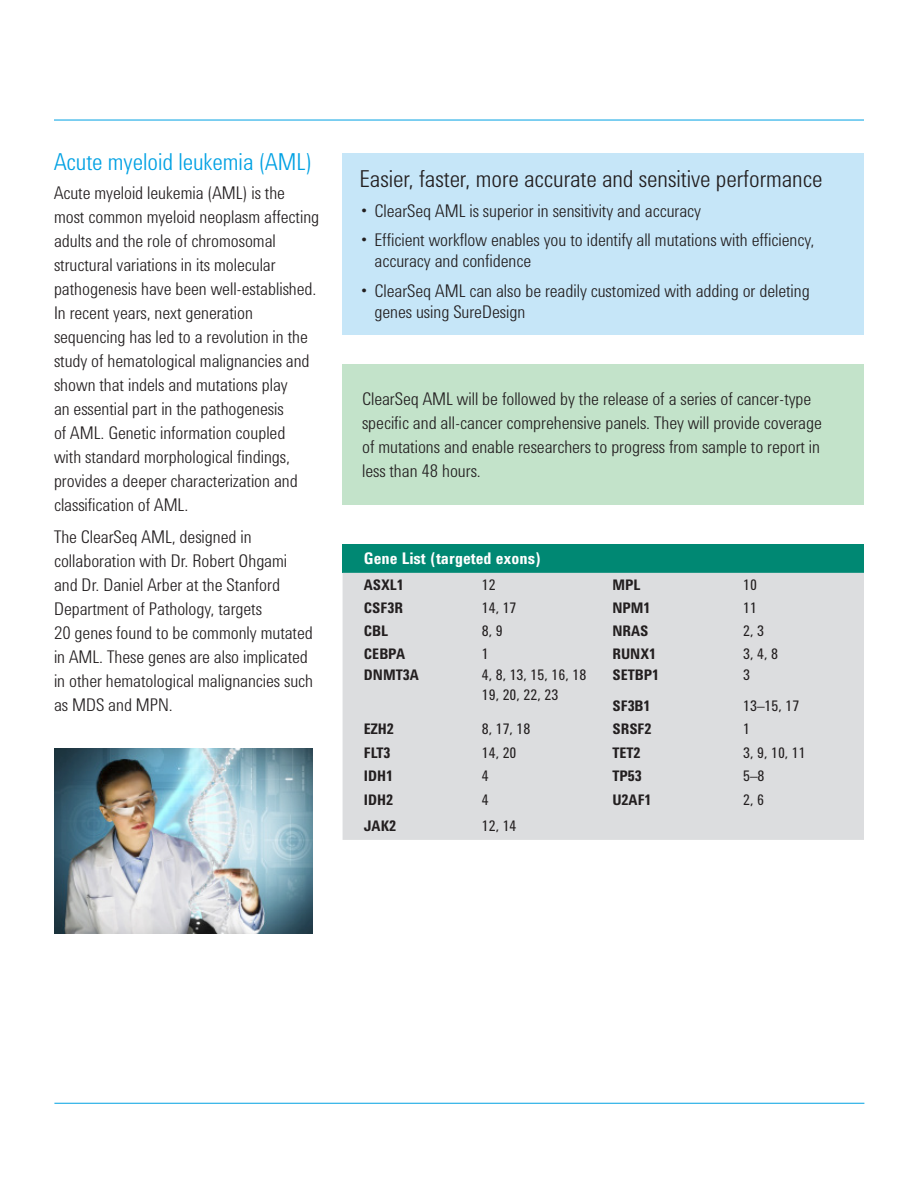
<style>
.page{position:relative;width:918px;height:1188px;background:#fff}
.page>*{position:absolute;margin:0;border:0;box-sizing:border-box;transform-origin:0 0}
.Sidebar_Header{font:300 24px "Agilent Condensed CFF";color:#231f20}
.t1{font:300 24px "Agilent Condensed CFF";color:#00a1e3}
.Body{font:300 18px/24px "Agilent Condensed CFF";color:#231f20}
.t2{font:700 16.5px "Agilent Condensed CFF";color:#fff}
.t3{font:15px "Agilent Condensed CFF";color:#231f20}
.t4{font:700 15px "Agilent Condensed CFF";color:#231f20}
</style>
<div class="page">
<hr style="left:54px;top:1103px;width:810px;height:1px;background:#00a1e3">
<hr style="left:54px;top:120px;width:810px;height:1px;background:#00a1e3">
<div style="left:343px;top:153px;width:521px;height:182px;background:#c6e6f8"></div>
<img style="left:54px;top:748px;width:259px;height:186px">
<div style="left:343px;top:365px;width:521px;height:140px;background:#c3e3ca"></div>
<div style="left:343px;top:544px;width:521px;height:29px;background:#008873"></div>
<div style="left:343px;top:573px;width:521px;height:267px;background:#dcdddf"></div>
<h1 class="t1" style="left:54px;top:144px;width:260px">Acute myeloid leukemia (AML)</h1>
<p class="Body" style="left:54px;top:179px;width:267px">Acute myeloid leukemia (AML) is the most common myeloid neoplasm affecting adults and the role of chromosomal structural variations in its molecular pathogenesis have been well-established.<br>In recent years, next generation sequencing has led to a revolution in the study of hematological malignancies and shown that indels and mutations play<br>an essential part in the pathogenesis<br>of AML. Genetic information coupled<br>with standard morphological findings, provides a deeper characterization and classification of AML.</p>
<p class="Body" style="left:54px;top:524px;width:261px">The ClearSeq AML, designed in collaboration with Dr. Robert Ohgami and Dr. Daniel Arber at the Stanford Department of Pathology, targets<br>20 genes found to be commonly mutated in AML. These genes are also implicated in other hematological malignancies such as MDS and MPN.</p>
<p class="Sidebar_Header" style="left:360px;top:161px;width:464px">Easier, faster, more accurate and sensitive performance</p>
<p class="Body" style="left:361px;top:197px;width:341px">• ClearSeq AML is superior in sensitivity and accuracy</p>
<p class="Body" style="left:375px;top:228px;width:441px;line-height:21px;text-indent:-14px">• Efficient workflow enables you to identify all mutations with efficiency, accuracy and confidence</p>
<p class="Body" style="left:375px;top:279px;width:437px;line-height:21px;text-indent:-14px">• ClearSeq AML can also be readily customized with adding or deleting genes using SureDesign</p>
<p class="Body" style="left:362px;top:385px;width:461px">ClearSeq AML will be followed by the release of a series of cancer-type specific and all-cancer comprehensive panels. They will provide coverage of mutations and enable researchers to progress from sample to report in less than 48 hours.</p>
<p class="t2" style="left:364px;top:546px;width:179px">Gene List (targeted exons)</p>
<p class="t4" style="left:364px;top:573px;width:42px">ASXL1</p>
<p class="t3" style="left:482px;top:573px;width:15px">12</p>
<p class="t4" style="left:612px;top:573px;width:29px">MPL</p>
<p class="t3" style="left:743px;top:573px;width:15px">10</p>
<p class="t4" style="left:364px;top:597px;width:41px">CSF3R</p>
<p class="t3" style="left:482px;top:597px;width:36px">14, 17</p>
<p class="t4" style="left:612px;top:597px;width:40px">NPM1</p>
<p class="t3" style="left:743px;top:597px;width:15px">11</p>
<p class="t4" style="left:364px;top:620px;width:26px">CBL</p>
<p class="t3" style="left:482px;top:620px;width:22px">8, 9</p>
<p class="t4" style="left:612px;top:620px;width:38px">NRAS</p>
<p class="t3" style="left:743px;top:620px;width:22px">2, 3</p>
<p class="t4" style="left:364px;top:643px;width:43px">CEBPA</p>
<p class="t3" style="left:482px;top:643px;width:8px">1</p>
<p class="t4" style="left:612px;top:643px;width:45px">RUNX1</p>
<p class="t3" style="left:743px;top:643px;width:36px">3, 4, 8</p>
<p class="t4" style="left:364px;top:664px;width:56px">DNMT3A</p>
<p class="t3" style="left:482px;top:664px;width:106px">4, 8, 13, 15, 16, 18</p>
<p class="t3" style="left:482px;top:683px;width:78px">19, 20, 22, 23</p>
<p class="t4" style="left:612px;top:664px;width:48px">SETBP1</p>
<p class="t3" style="left:743px;top:664px;width:8px">3</p>
<p class="t4" style="left:612px;top:694px;width:40px">SF3B1</p>
<p class="t3" style="left:743px;top:694px;width:58px">13–15, 17</p>
<p class="t4" style="left:364px;top:718px;width:32px">EZH2</p>
<p class="t3" style="left:482px;top:718px;width:50px">8, 17, 18</p>
<p class="t4" style="left:612px;top:718px;width:41px">SRSF2</p>
<p class="t3" style="left:743px;top:718px;width:8px">1</p>
<p class="t4" style="left:364px;top:741px;width:28px">FLT3</p>
<p class="t3" style="left:482px;top:741px;width:36px">14, 20</p>
<p class="t4" style="left:612px;top:741px;width:30px">TET2</p>
<p class="t3" style="left:743px;top:741px;width:64px">3, 9, 10, 11</p>
<p class="t4" style="left:364px;top:765px;width:31px">IDH1</p>
<p class="t3" style="left:482px;top:765px;width:8px">4</p>
<p class="t4" style="left:612px;top:765px;width:31px">TP53</p>
<p class="t3" style="left:743px;top:765px;width:23px">5–8</p>
<p class="t4" style="left:364px;top:788px;width:31px">IDH2</p>
<p class="t3" style="left:482px;top:788px;width:8px">4</p>
<p class="t4" style="left:612px;top:788px;width:41px">U2AF1</p>
<p class="t3" style="left:743px;top:788px;width:22px">2, 6</p>
<p class="t4" style="left:364px;top:814px;width:34px">JAK2</p>
<p class="t3" style="left:482px;top:814px;width:36px">12, 14</p>
</div>
